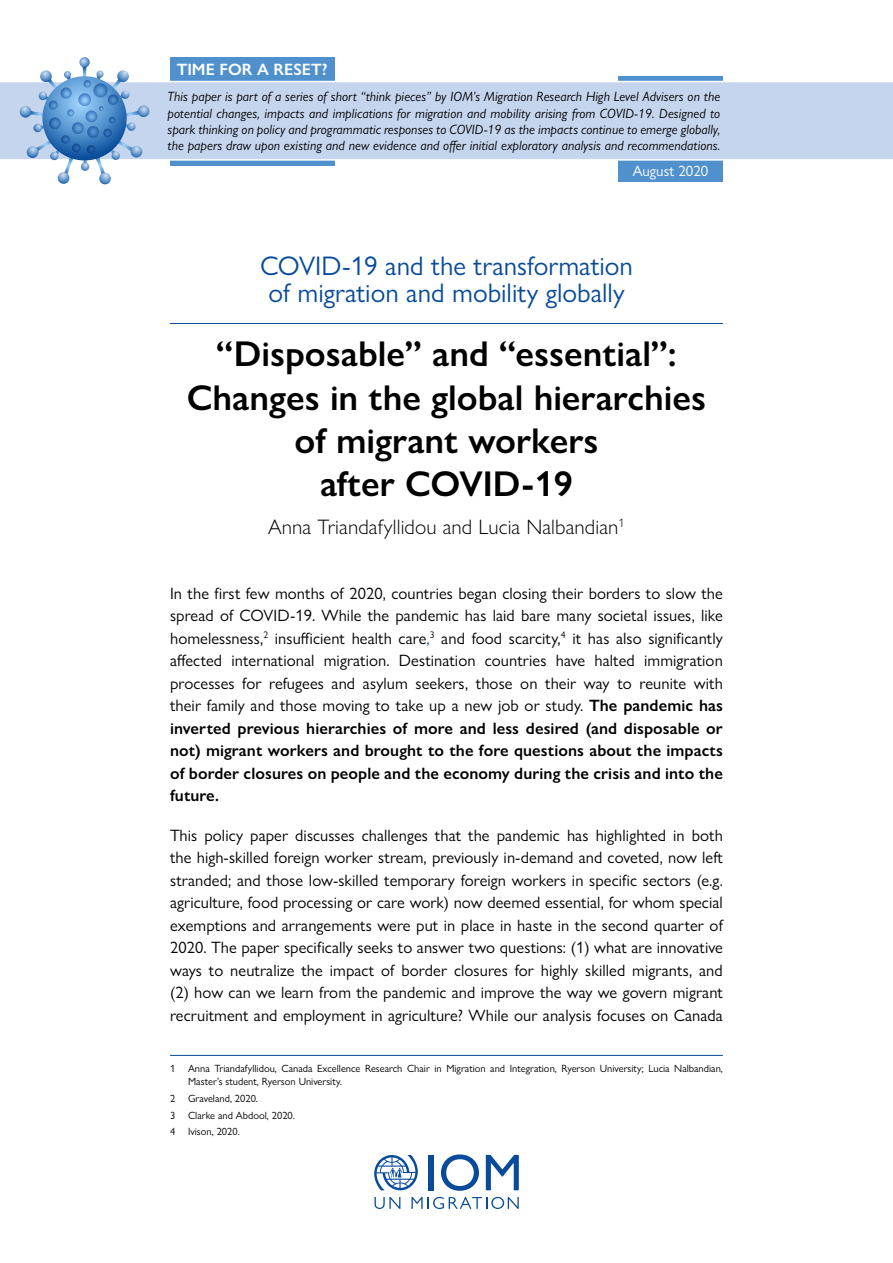
<style>
.page{position:relative;width:893px;height:1263px;background:#fff}
.page>*{position:absolute;margin:0;border:0;box-sizing:border-box;transform-origin:0 0}
.Title_of_paper{font:600 36px/43.2px "Gill Sans Nova";color:#000;text-align:center}
.Headline{font:27px/27px "Gill Sans Nova";color:#084b9a;text-align:center}
.Author_name{font:300 21px "Gill Sans Nova";letter-spacing:.005em;color:#000}
.Body_text{font:16.5px/22.5px "Gill Sans Nova";letter-spacing:.005em;color:#000;text-align:justify}
.t1{font:600 16.5px "Gill Sans Nova";color:#fff}
.t2{font:15px "Gill Sans Nova";color:#fff}
.t3{font:italic 13.5px/16.2px "Gill Sans Nova";letter-spacing:.005em;color:#000;text-align:justify}
.footnote{font:10.5px/12.6px "Gill Sans Nova";color:#000}
.s1{color:#084b9a}
.s2{font-weight:600}
</style>
<div class="page">
<div style="left:618px;top:76px;width:105px;height:105px;background:#5091cd"></div>
<div style="left:170px;top:57px;width:164px;height:108px;background:#5091cd"></div>
<div style="left:0;top:81px;width:893px;height:80px;background:#c6d5ee"></div>
<svg style="left:20px;top:57px;width:129px;height:127px"></svg>
<div style="left:429px;top:1155px;width:5px;height:35px;background:#084b9a"></div>
<svg style="left:441px;top:1154px;width:38px;height:37px"></svg>
<svg style="left:486px;top:1155px;width:33px;height:35px"></svg>
<svg style="left:374px;top:1197px;width:26px;height:12px"></svg>
<svg style="left:411px;top:1197px;width:108px;height:12px"></svg>
<svg style="left:374px;top:1155px;width:44px;height:35px"></svg>
<hr style="left:170px;top:323px;width:553px;height:1px;background:#084b9a">
<hr style="left:170px;top:1055px;width:553px;height:1px;background:#084b9a">
<p class="t1" style="left:177px;top:59px;width:152px">TIME FOR A RESET?</p>
<p class="t3" style="left:168px;top:88px;width:554px">This paper is part of a series of short “think pieces” by IOM’s Migration Research High Level Advisers on the potential changes, impacts and implications for migration and mobility arising from COVID-19. Designed to spark thinking on policy and programmatic responses to COVID-19 as the impacts continue to emerge globally, the papers draw upon existing and new evidence and offer initial exploratory analysis and recommendations.</p>
<p class="t2" style="left:633px;top:162px;width:77px">August 2020</p>
<p class="Headline" style="left:260px;top:252px;width:374px">COVID-19 and the transformation of migration and mobility globally</p>
<p class="Title_of_paper" style="left:187px;top:332px;width:521px">“Disposable” and “essential”:<br>Changes in the global hierarchies of migrant workers<br>after COVID-19</p>
<p class="Author_name" style="left:268px;top:514px;width:358px">Anna Triandafyllidou and Lucia Nalbandian<sup>1</sup></p>
<p class="Body_text" style="left:170px;top:582px;width:554px">In the first few months of 2020, countries began closing their borders to slow the spread of COVID-19. While the pandemic has laid bare many societal issues, like homelessness,<sup>2</sup> insufficient health care<span class="s1">,</span><sup>3</sup> and food scarcity,<sup>4</sup> it has also significantly affected international migration. Destination countries have halted immigration processes for refugees and asylum seekers, those on their way to reunite with their family and those moving to take up a new job or study. <span class="s2">The pandemic has inverted previous hierarchies of more and less desired (and disposable or not) migrant workers and brought to the fore questions about the impacts of border closures on people and the economy during the crisis and into the future.</span></p>
<p class="Body_text" style="left:170px;top:824px;width:554px">This policy paper discusses challenges that the pandemic has highlighted in both the high-skilled foreign worker stream, previously in-demand and coveted, now left stranded; and those low-skilled temporary foreign workers in specific sectors (e.g. agriculture, food processing or care work) now deemed essential, for whom special exemptions and arrangements were put in place in haste in the second quarter of 2020. The paper specifically seeks to answer two questions: (1) what are innovative ways to neutralize the impact of border closures for highly skilled migrants, and (2) how can we learn from the pandemic and improve the way we govern migrant recruitment and employment in agriculture? While our analysis focuses on Canada</p>
<p class="footnote" style="left:188px;top:1062px;width:536px;text-indent:-18px">1 Anna Triandafyllidou, Canada Excellence Research Chair in Migration and Integration, Ryerson University; Lucia Nalbandian,<br>Master’s student, Ryerson University.</p>
<p class="footnote" style="left:170px;top:1092px;width:89px">2 Graveland, 2020.</p>
<p class="footnote" style="left:170px;top:1108px;width:126px">3 Clarke and Abdool, 2020.</p>
<p class="footnote" style="left:170px;top:1125px;width:71px">4 Ivison, 2020.</p>
</div>
